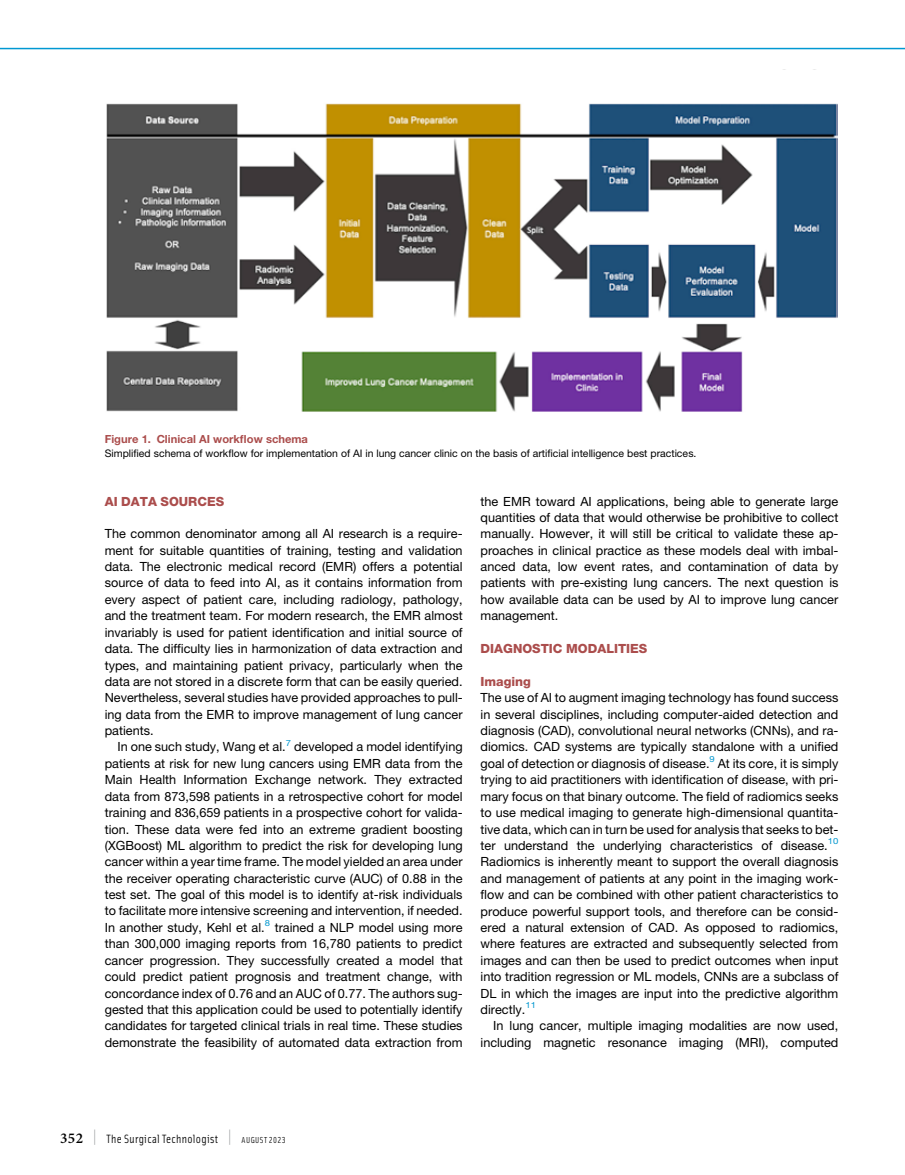
<style>
.page{position:relative;width:905px;height:1175px;background:#fff}
.page>*{position:absolute;margin:0;border:0;box-sizing:border-box;transform-origin:0 0}
.t1{font:12.6px/16.4px "Adv PSA183";color:#000;text-align:justify}
.t2{font:12.6px "Adv PSHN H";color:#ab4d4c}
.t3{font:12px "Solex";letter-spacing:.025em;color:#000}
.t4{font:11.25px "Adv PSA189";color:#ab4d4c}
.t5{font:10.5px "Adv PSA183";color:#000}
.s1{font-family:"Minion Pro";font-weight:600;font-size:15px}
.s2{font-family:"Solex Regular Lining";font-size:19.5px;color:#939598}
.s3{font-family:"Solex Regular Lining";font-size:8.7px}
</style>
<div class="page">
<img style="left:106px;top:103px;width:731px;height:309px">
<hr style="left:0;top:48px;width:904px;height:1px;background:#0098d2">
<p class="t4" style="left:105px;top:434px;width:205px">Figure 1. Clinical AI workflow schema</p>
<p class="t5" style="left:105px;top:449px;width:593px">Simplified schema of workflow for implementation of AI in lung cancer clinic on the basis of artificial intelligence best practices.</p>
<p class="t2" style="left:105px;top:495px;width:121px">AI DATA SOURCES</p>
<p class="t1" style="left:105px;top:526px;width:359px">The common denominator among all AI research is a require&shy;ment for suitable quantities of training, testing and validation data. The electronic medical record (EMR) offers a potential source of data to feed into AI, as it contains information from every aspect of patient care, including radiology, pathology, and the treatment team. For modern research, the EMR almost invariably is used for patient identification and initial source of data. The difficulty lies in harmonization of data extraction and types, and maintaining patient privacy, particularly when the data are not stored in a discrete form that can be easily queried.<br>Nevertheless, several studies have provided approaches to pull&shy;ing data from the EMR to improve management of lung cancer patients.</p>
<p class="t1" style="left:105px;top:739px;width:359px;text-indent:13px">In one such study, Wang et al.<sup>7</sup> developed a model identifying patients at risk for new lung cancers using EMR data from the Main Health Information Exchange network. They extracted data from 873,598 patients in a retrospective cohort for model training and 836,659 patients in a prospective cohort for valida&shy;tion. These data were fed into an extreme gradient boosting (XGBoost) ML algorithm to predict the risk for developing lung cancer within a year time frame. The model yielded an area under the receiver operating characteristic curve (AUC) of 0.88 in the test set. The goal of this model is to identify at-risk individuals to facilitate more intensive screening and intervention, if needed.<br>In another study, Kehl et al.<sup>8</sup> trained a NLP model using more than 300,000 imaging reports from 16,780 patients to predict cancer progression. They successfully created a model that could predict patient prognosis and treatment change, with concordance index of 0.76 and an AUC of 0.77. The authors sug&shy;gested that this application could be used to potentially identify candidates for targeted clinical trials in real time. These studies demonstrate the feasibility of automated data extraction from</p>
<p class="t1" style="left:480px;top:493px;width:359px">the EMR toward AI applications, being able to generate large quantities of data that would otherwise be prohibitive to collect manually. However, it will still be critical to validate these ap&shy;proaches in clinical practice as these models deal with imbal&shy;anced data, low event rates, and contamination of data by patients with pre-existing lung cancers. The next question is how available data can be used by AI to improve lung cancer management.</p>
<p class="t2" style="left:480px;top:643px;width:168px">DIAGNOSTIC MODALITIES</p>
<p class="t2" style="left:480px;top:675px;width:52px">Imaging</p>
<p class="t1" style="left:480px;top:690px;width:359px">The use of AI to augment imaging technology has found success in several disciplines, including computer-aided detection and diagnosis (CAD), convolutional neural networks (CNNs), and ra&shy;diomics. CAD systems are typically standalone with a unified goal of detection or diagnosis of disease.<sup>9</sup> At its core, it is simply trying to aid practitioners with identification of disease, with pri&shy;mary focus on that binary outcome. The field of radiomics seeks to use medical imaging to generate high-dimensional quantita&shy;tive data, which can in turn be used for analysis that seeks to bet&shy;ter understand the underlying characteristics of disease.<sup>10<br></sup>Radiomics is inherently meant to support the overall diagnosis and management of patients at any point in the imaging work&shy;flow and can be combined with other patient characteristics to produce powerful support tools, and therefore can be consid&shy;ered a natural extension of CAD. As opposed to radiomics, where features are extracted and subsequently selected from images and can then be used to predict outcomes when input into tradition regression or ML models, CNNs are a subclass of DL in which the images are input into the predictive algorithm directly.<sup>11</sup></p>
<p class="t1" style="left:480px;top:1018px;width:359px;text-align:right">In lung cancer, multiple imaging modalities are now used, including magnetic resonance imaging (MRI), computed</p>
<p class="t3" style="left:60px;top:1130px;width:227px"><span class="s1">352</span> <span class="s2">|</span> The Surgical Technologist <span class="s2">|</span> <span class="s3">AUGUST 2023</span></p>
</div>
